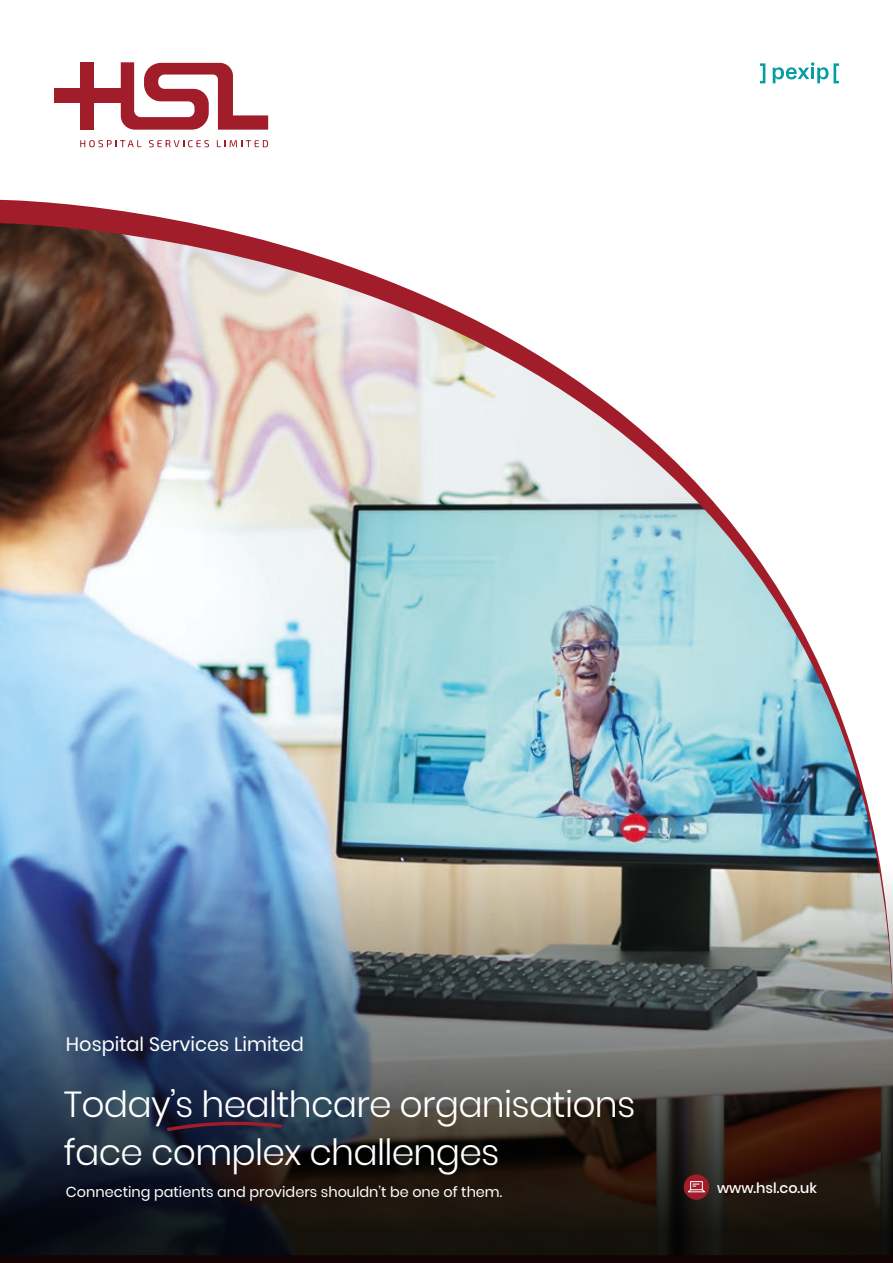
<style>
.page{position:relative;width:893px;height:1263px;background:#fff}
.page>*{position:absolute;margin:0;border:0;box-sizing:border-box;transform-origin:0 0}
.t1{font:300 36.15px/48px "Poppins";letter-spacing:-.02em;color:#fff}
.t2{font:19.35px "Poppins";color:#fff}
.t3{font:14.4px "Poppins";color:#fff}
.t4{font:500 14.4px "Poppins";color:#fff}
</style>
<div class="page">
<img style="left:0;top:223px;width:881px;height:647px">
<img style="left:0;top:870px;width:893px;height:393px">
<svg style="left:166px;top:1122px;width:116px;height:9px"></svg>
<svg style="left:684px;top:1174px;width:25px;height:26px"></svg>
<div style="left:690px;top:1181px;width:13px;height:9px;border:1px solid #fff"></div>
<svg style="left:686px;top:1184px;width:21px;height:8px"></svg>
<svg style="left:80px;top:140px;width:61px;height:7px"></svg>
<svg style="left:149px;top:140px;width:60px;height:7px"></svg>
<svg style="left:217px;top:140px;width:51px;height:7px"></svg>
<div style="left:54px;top:89px;width:80px;height:14px;background:#a21d2a"></div>
<div style="left:80px;top:62px;width:14px;height:67px;background:#a21d2a"></div>
<svg style="left:121px;top:62px;width:147px;height:68px"></svg>
<svg style="left:760px;top:63px;width:5px;height:20px"></svg>
<svg style="left:773px;top:62px;width:66px;height:21px"></svg>
<p class="t2" style="left:66px;top:1033px;width:240px">Hospital Services Limited</p>
<p class="t1" style="left:64px;top:1080px;width:573px">Today’s healthcare organisations face complex challenges</p>
<p class="t3" style="left:66px;top:1183px;width:438px">Connecting patients and providers shouldn’t be one of them.</p>
<p class="t4" style="left:717px;top:1179px;width:102px">www.hsl.co.uk</p>
</div>
